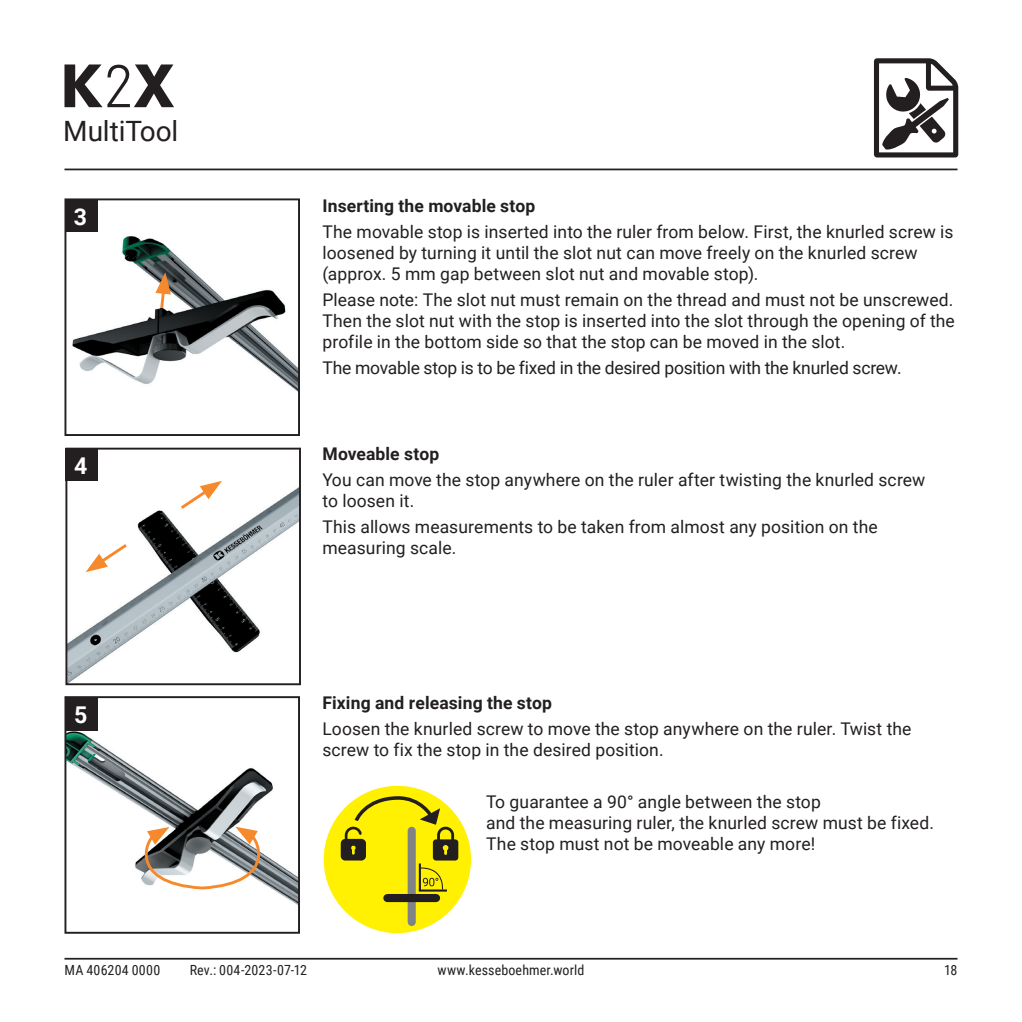
<style>
.page{position:relative;width:1022px;height:1022px;background:#fff}
.page>*{position:absolute;margin:0;border:0;box-sizing:border-box;transform-origin:0 0}
.t1{font:28px "Roboto";letter-spacing:-.005em;color:#231f20}
.t2{font:700 23.1px "Roboto";color:#fff}
.t3{font:17.5px/21px "Roboto";letter-spacing:.005em;color:#231f20}
.t4{font:17.5px "Roboto";letter-spacing:-.015em;color:#231f20}
.t5{font:700 17.5px "Roboto";letter-spacing:.01em;color:#231f20}
.t6{font:14px "Roboto Condensed";letter-spacing:.01em;color:#231f20}
</style>
<div class="page">
<hr style="left:64px;top:958px;width:893px;height:2px;background:#231f20">
<hr style="left:64px;top:169px;width:893px;height:1px;background:#231f20">
<svg style="left:64px;top:64px;width:110px;height:43px"></svg>
<svg style="left:874px;top:58px;width:84px;height:99px"></svg>
<img style="left:72px;top:236px;width:225px;height:155px">
<div style="left:64px;top:198px;width:236px;height:238px;border:2px solid #231f20"></div>
<img style="left:68px;top:480px;width:230px;height:202px">
<div style="left:65px;top:448px;width:236px;height:237px;border:2px solid #231f20"></div>
<img style="left:67px;top:730px;width:230px;height:175px">
<div style="left:64px;top:696px;width:236px;height:238px;border:2px solid #231f20"></div>
<div style="left:65px;top:199px;width:33px;height:33px;background:#231f20"></div>
<div style="left:66px;top:448px;width:32px;height:33px;background:#231f20"></div>
<div style="left:66px;top:698px;width:32px;height:32px;background:#231f20"></div>
<svg style="left:178px;top:481px;width:44px;height:31px"></svg>
<svg style="left:86px;top:541px;width:44px;height:31px"></svg>
<svg style="left:123px;top:827px;width:159px;height:64px"></svg>
<div style="left:324px;top:786px;width:147px;height:147px;background:#fff101;border-radius:50%"></div>
<svg style="left:341px;top:794px;width:117px;height:66px"></svg>
<div style="left:408px;top:831px;width:8px;height:91px;background:#808285"></div>
<div style="left:387px;top:894px;width:49px;height:8px;background:#231f20"></div>
<hr style="left:419px;top:863px;width:2px;height:27px;background:#231f20">
<hr style="left:419px;top:889px;width:28px;height:3px;background:#231f20">
<svg style="left:420px;top:867px;width:25px;height:23px"></svg>
<svg style="left:155px;top:272px;width:16px;height:39px"></svg>
<h1 class="t1" style="left:63px;top:111px;width:117px">MultiTool</h1>
<h2 class="t2" style="left:74px;top:200px;width:15px">3</h2>
<h2 class="t2" style="left:74px;top:449px;width:15px">4</h2>
<h2 class="t2" style="left:74px;top:699px;width:15px">5</h2>
<p class="t5" style="left:322px;top:193px;width:214px">Inserting the movable stop</p>
<p class="t3" style="left:322px;top:220px;width:632px">The movable stop is inserted into the ruler from below. First, the knurled screw is loosened by turning it until the slot nut can move freely on the knurled screw (approx. 5 mm gap between slot nut and movable stop).</p>
<p class="t3" style="left:322px;top:288px;width:634px;text-align:justify">Please note: The slot nut must remain on the thread and must not be unscrewed.<br>Then the slot nut with the stop is inserted into the slot through the opening of the profile in the bottom side so that the stop can be moved in the slot.</p>
<p class="t4" style="left:322px;top:355px;width:581px">The movable stop is to be fixed in the desired position with the knurled screw.</p>
<p class="t5" style="left:322px;top:442px;width:118px">Moveable stop</p>
<p class="t3" style="left:322px;top:469px;width:604px">You can move the stop anywhere on the ruler after twisting the knurled screw to loosen it.</p>
<p class="t3" style="left:322px;top:516px;width:557px">This allows measurements to be taken from almost any position on the measuring scale.</p>
<p class="t5" style="left:322px;top:690px;width:231px">Fixing and releasing the stop</p>
<p class="t3" style="left:322px;top:717px;width:590px">Loosen the knurled screw to move the stop anywhere on the ruler. Twist the screw to fix the stop in the desired position.</p>
<p class="t3" style="left:486px;top:790px;width:449px">To guarantee a 90° angle between the stop<br>and the measuring ruler, the knurled screw must be fixed.<br>The stop must not be moveable any more!</p>
<p class="t6" style="left:64px;top:960px;width:97px">MA 406204 0000</p>
<p class="t6" style="left:190px;top:960px;width:119px">Rev.: 004-2023-07-12</p>
<p class="t6" style="left:438px;top:960px;width:148px">www.kesseboehmer.world</p>
<p class="t6" style="left:944px;top:960px;width:15px">18</p>
</div>
